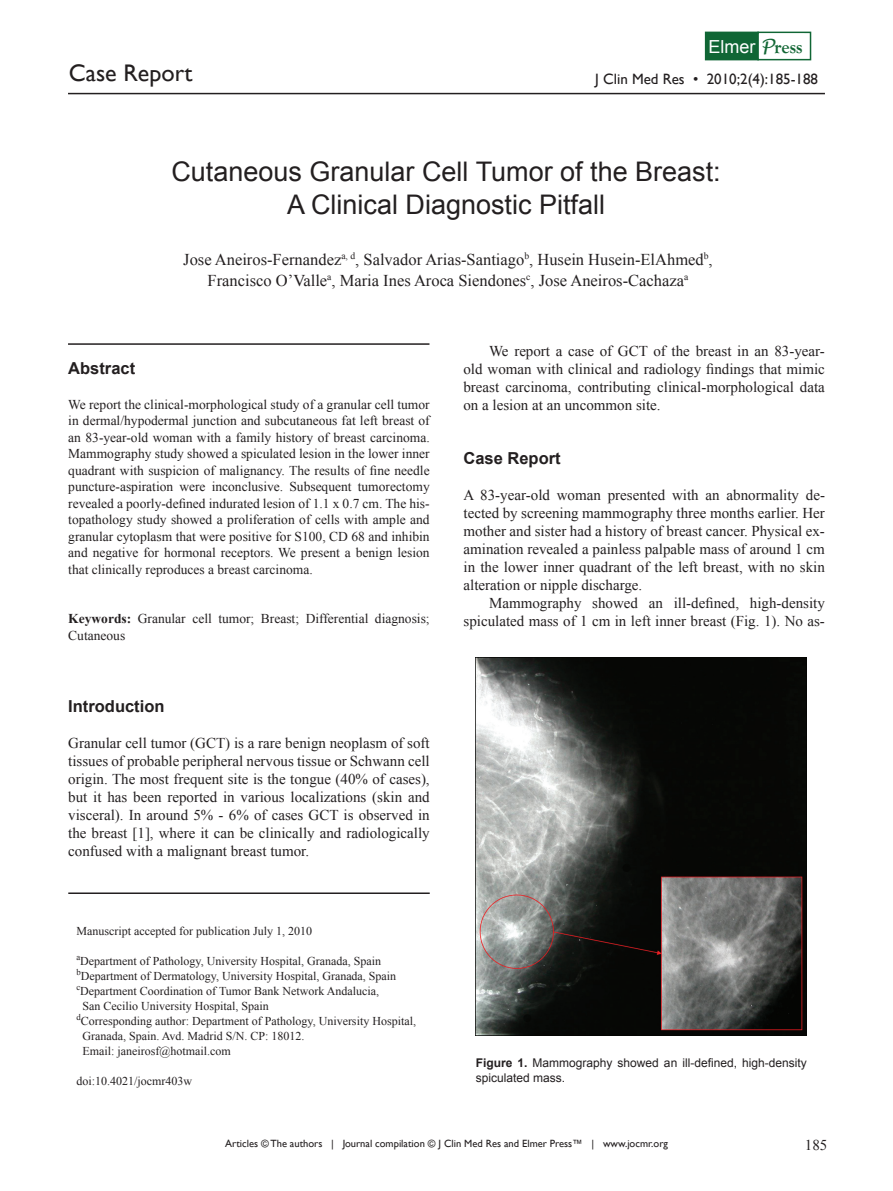
<style>
.page{position:relative;width:893px;height:1191px;background:#fff}
.page>*{position:absolute;margin:0;border:0;box-sizing:border-box;transform-origin:0 0}
.t1{font:27px/33px "Arial";color:#231f20;text-align:center}
.t2{font:24px "Gill Sans";color:#231f20}
.t3{font:18px "Arial";color:#fff}
.t4{font:16.5px/21px "Times New Roman";color:#231f20;text-align:center}
.t5{font:700 16.5px "Arial";color:#231f20}
.t6{font:15px/18px "Times New Roman";color:#231f20;text-align:justify}
.t7{font:15px "Gill Sans";color:#231f20}
.t8{font:13.5px/16.5px "Times New Roman";color:#231f20;text-align:justify}
.t9{font:12px "Times New Roman";color:#231f20}
.t10{font:12px/15px "Arial";color:#231f20}
.t11{font:10.5px "Gill Sans";color:#231f20}
.s1{font-family:"Lucida Handwriting";font-style:italic;font-size:19.5px;color:#136735}
.s2{font-family:"Goudy Old Style T";font-weight:700;font-size:19.5px;color:#136735}
.s3{font-weight:700}
</style>
<div class="page">
<div style="left:705px;top:32px;width:54px;height:28px;background:#106635"></div>
<div style="left:757px;top:32px;width:54px;height:28px;background:#fff;border:2px solid #106635"></div>
<div style="left:706px;top:40px;width:52px;height:16px;background:#106635"></div>
<hr style="left:68px;top:93px;width:757px;height:1px;background:#231f20">
<hr style="left:68px;top:343px;width:361px;height:2px;background:#231f20">
<hr style="left:68px;top:892px;width:362px;height:2px;background:#231f20">
<img style="left:476px;top:658px;width:331px;height:377px">
<p class="t3" style="left:708px;top:35px;width:96px">Elmer <span class="s1">P</span><span class="s2">ress</span></p>
<h2 class="t2" style="left:69px;top:59px;width:125px">Case Report</h2>
<p class="t7" style="left:595px;top:70px;width:224px">J Clin Med Res • 2010;2(4):185-188</p>
<h1 class="t1" style="left:171px;top:156px;width:551px">Cutaneous Granular Cell Tumor of the Breast:<br>A Clinical Diagnostic Pitfall</h1>
<p class="t4" style="left:183px;top:248px;width:531px">Jose Aneiros-Fernandez<sup>a,</sup> <sup>d</sup>, Salvador Arias-Santiago<sup>b</sup>, Husein Husein-ElAhmed<sup>b</sup>,<br>Francisco O’Valle<sup>a</sup>, Maria Ines Aroca Siendones<sup>c</sup>, Jose Aneiros-Cachaza<sup>a</sup></p>
<p class="t5" style="left:68px;top:357px;width:68px">Abstract</p>
<p class="t8" style="left:68px;top:396px;width:363px">We report the clinical-morphological study of a granular cell tumor in dermal/hypodermal junction and subcutaneous fat left breast of an 83-year-old woman with a family history of breast carcinoma.<br>Mammography study showed a spiculated lesion in the lower inner quadrant with suspicion of malignancy. The results of fine needle puncture-aspiration were inconclusive. Subsequent tumorectomy revealed a poorly-defined indurated lesion of 1.1 x 0.7 cm. The his&shy;topathology study showed a proliferation of cells with ample and granular cytoplasm that were positive for S100, CD 68 and inhibin and negative for hormonal receptors. We present a benign lesion that clinically reproduces a breast carcinoma.</p>
<p class="t8" style="left:68px;top:610px;width:363px"><span class="s3">Keywords:</span> Granular cell tumor; Breast; Differential diagnosis;<br>Cutaneous</p>
<p class="t5" style="left:68px;top:695px;width:98px">Introduction</p>
<p class="t6" style="left:68px;top:733px;width:363px">Granular cell tumor (GCT) is a rare benign neoplasm of soft tissues of probable peripheral nervous tissue or Schwann cell origin. The most frequent site is the tongue (40% of cases), but it has been reported in various localizations (skin and visceral). In around 5% - 6% of cases GCT is observed in the breast [1], where it can be clinically and radiologically confused with a malignant breast tumor.</p>
<p class="t9" style="left:76px;top:922px;width:237px">Manuscript accepted for publication July 1, 2010</p>
<p class="t9" style="left:76px;top:952px;width:306px"><sup>a</sup>Department of Pathology, University Hospital, Granada, Spain</p>
<p class="t9" style="left:76px;top:967px;width:321px"><sup>b</sup>Department of Dermatology, University Hospital, Granada, Spain</p>
<p class="t9" style="left:76px;top:982px;width:304px"><sup>c</sup>Department Coordination of Tumor Bank Network Andalucia,</p>
<p class="t9" style="left:82px;top:997px;width:188px">San Cecilio University Hospital, Spain</p>
<p class="t9" style="left:76px;top:1012px;width:341px"><sup>d</sup>Corresponding author: Department of Pathology, University Hospital,</p>
<p class="t9" style="left:82px;top:1027px;width:224px">Granada, Spain. Avd. Madrid S/N. CP: 18012.</p>
<p class="t9" style="left:82px;top:1042px;width:150px">Email: janeirosf@hotmail.com</p>
<p class="t9" style="left:76px;top:1072px;width:117px">doi:10.4021/jocmr403w</p>
<p class="t6" style="left:463px;top:342px;width:363px;text-indent:26px">We report a case of GCT of the breast in an 83-year&shy;old woman with clinical and radiology findings that mimic breast carcinoma, contributing clinical-morphological data on a lesion at an uncommon site.</p>
<p class="t5" style="left:463px;top:447px;width:99px">Case Report</p>
<p class="t6" style="left:463px;top:486px;width:363px">A 83-year-old woman presented with an abnormality de&shy;tected by screening mammography three months earlier. Her mother and sister had a history of breast cancer. Physical ex&shy;amination revealed a painless palpable mass of around 1 cm in the lower inner quadrant of the left breast, with no skin alteration or nipple discharge.</p>
<p class="t6" style="left:463px;top:594px;width:363px;text-align:right">Mammography showed an ill-defined, high-density spiculated mass of 1 cm in left inner breast (Fig. 1). No as-</p>
<p class="t10" style="left:476px;top:1055px;width:333px"><span class="s3">Figure 1.</span> Mammography showed an ill-defined, high-density spiculated mass.</p>
<p class="t11" style="left:225px;top:1137px;width:444px">Articles © The authors | Journal compilation © J Clin Med Res and Elmer Press™ | www.jocmr.org</p>
<p class="t6" style="left:805px;top:1135px;width:24px">185</p>
</div>
